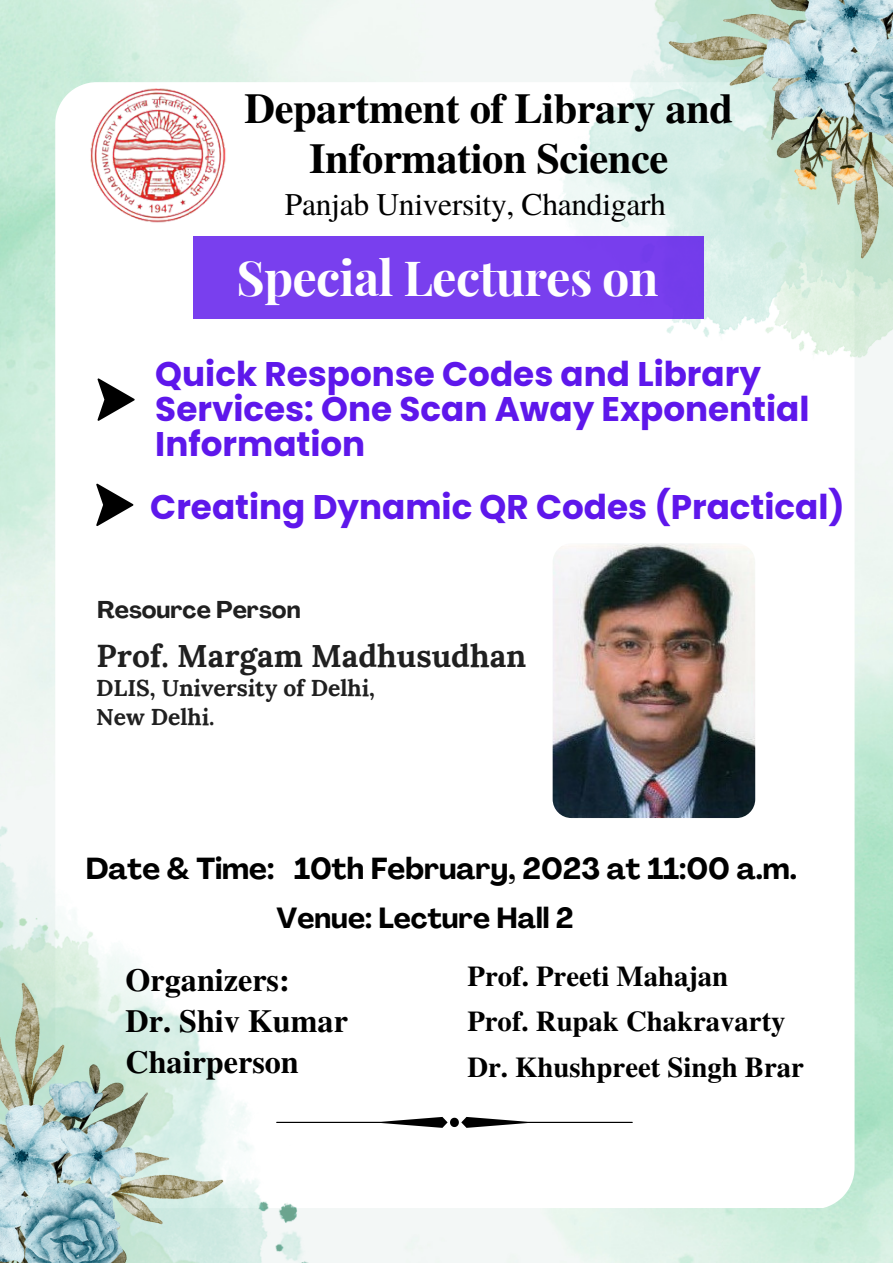
<style>
.page{position:relative;width:893px;height:1264px;background:#fff}
.page>*{position:absolute;margin:0;border:0;box-sizing:border-box;transform-origin:0 0}
.t1{font:700 48.45px "Playfair Display";letter-spacing:-.015em;color:#fff}
.t2{font:700 42.45px/49.5px "Te X Gyre Termes";letter-spacing:-.01em;color:#000;text-align:center}
.t3{font:700 34.2px/34.8px "Poppins";color:#5e17eb}
.t4{font:700 32.1px/41.4px "Te X Gyre Termes";color:#000}
.t5{font:700 31.65px "Lora";color:#202020}
.t6{font:31.5px "Te X Gyre Termes";letter-spacing:-.01em;color:#000}
.t7{font:700 30px "Agrandir";color:#000}
.t8{font:700 28.65px/45.3px "Te X Gyre Termes";color:#000}
.t9{font:700 28.65px "Agrandir";color:#000}
.t10{font:700 24px "Agrandir";color:#202020}
.t11{font:700 22.8px/29.2px "Lora";color:#202020}
</style>
<div class="page">
<img style="left:0;top:817px;width:346px;height:445px">
<img style="left:549px;top:0;width:343px;height:364px">
<img style="left:0;top:974px;width:238px;height:288px">
<img style="left:90px;top:88px;width:136px;height:135px">
<div style="left:193px;top:236px;width:510px;height:83px;background:#793fee"></div>
<svg style="left:97px;top:378px;width:38px;height:43px"></svg>
<svg style="left:96px;top:483px;width:37px;height:43px"></svg>
<svg style="left:276px;top:1116px;width:356px;height:11px"></svg>
<img style="left:552px;top:543px;width:204px;height:276px">
<img style="left:654px;top:0;width:238px;height:260px">
<p class="t2" style="left:244px;top:82px;width:490px">Department of Library and<br>Information Science</p>
<p class="t6" style="left:285px;top:182px;width:382px">Panjab University, Chandigarh</p>
<h1 class="t1" style="left:236px;top:243px;width:423px">Special Lectures on</h1>
<p class="t3" style="left:155px;top:356px;width:655px">Quick Response Codes and Library<br>Services: One Scan Away Exponential<br>Information</p>
<p class="t3" style="left:150px;top:490px;width:696px">Creating Dynamic QR Codes (Practical)</p>
<p class="t10" style="left:97px;top:600px;width:205px">Resource Person</p>
<p class="t5" style="left:97px;top:635px;width:431px">Prof. Margam Madhusudhan</p>
<p class="t11" style="left:96px;top:673px;width:280px">DLIS, University of Delhi,<br>New Delhi.</p>
<p class="t7" style="left:86px;top:856px;width:712px">Date &amp; Time: 10th February, 2023 at 11:00 a.m.</p>
<p class="t9" style="left:276px;top:906px;width:298px">Venue: Lecture Hall 2</p>
<p class="t4" style="left:125px;top:957px;width:224px">Organizers:<br>Dr. Shiv Kumar<br>Chairperson</p>
<p class="t8" style="left:467px;top:952px;width:338px">Prof. Preeti Mahajan<br>Prof. Rupak Chakravarty<br>Dr. Khushpreet Singh Brar</p>
</div>
